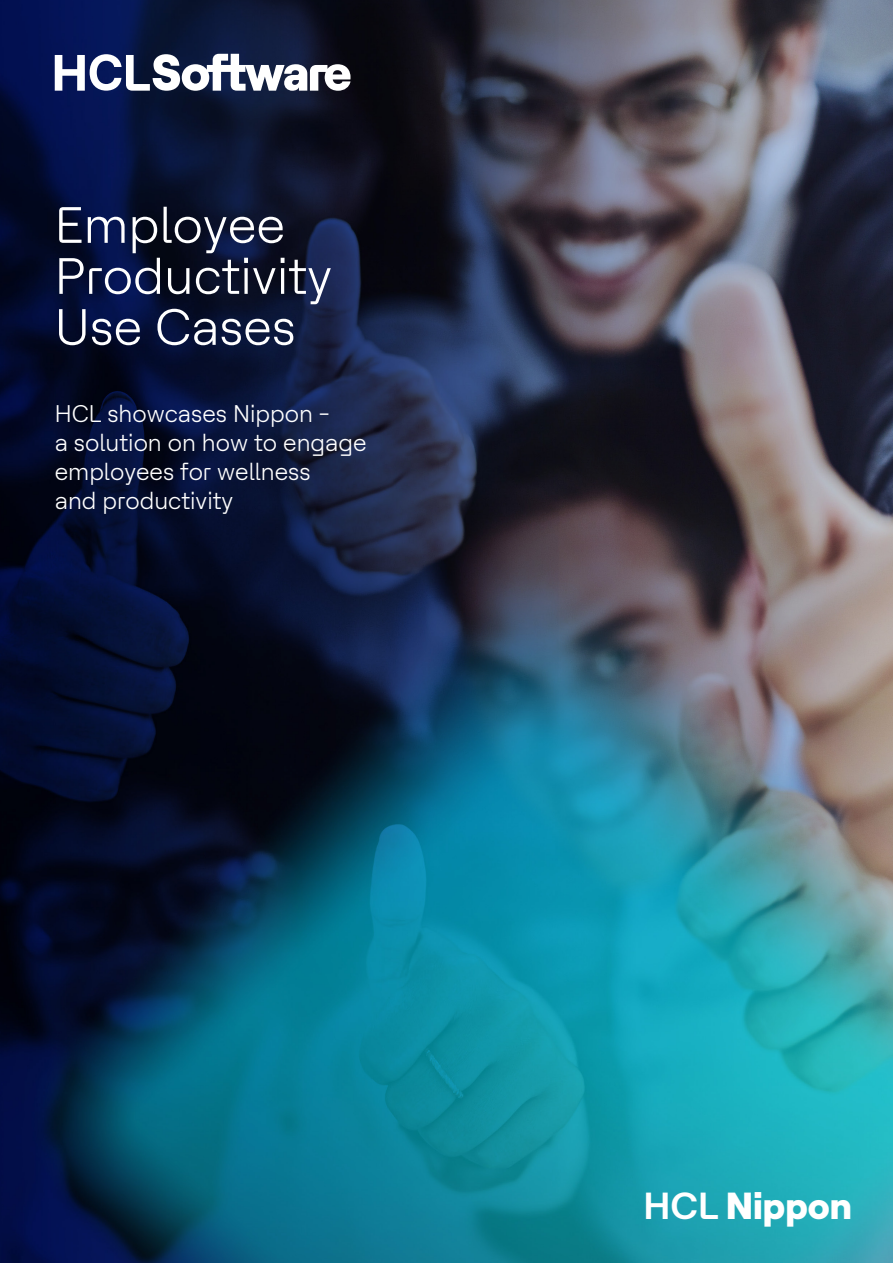
<style>
.page{position:relative;width:893px;height:1263px;background:#fff}
.page>*{position:absolute;margin:0;border:0;box-sizing:border-box;transform-origin:0 0}
.t1{font:300 51px/51px "HCL Tech Roobert";color:#fff}
.t2{font:800 37.5px "HCL Tech Roobert";color:#fff}
.t3{font:300 24px/28.8px "HCL Tech Roobert";color:#fff}
.s1{font-weight:700}
</style>
<div class="page">
<img style="left:0;top:0;width:893px;height:1263px">
<svg style="left:55px;top:54px;width:295px;height:37px"></svg>
<h1 class="t1" style="left:55px;top:198px;width:279px">Employee<br>Productivity<br>Use Cases</h1>
<p class="t3" style="left:55px;top:399px;width:313px">HCL showcases Nippon -<br>a solution on how to engage employees for wellness<br>and productivity</p>
<h2 class="t2" style="left:644px;top:1181px;width:210px"><span class="s1">HCL</span> Nippon</h2>
</div>
